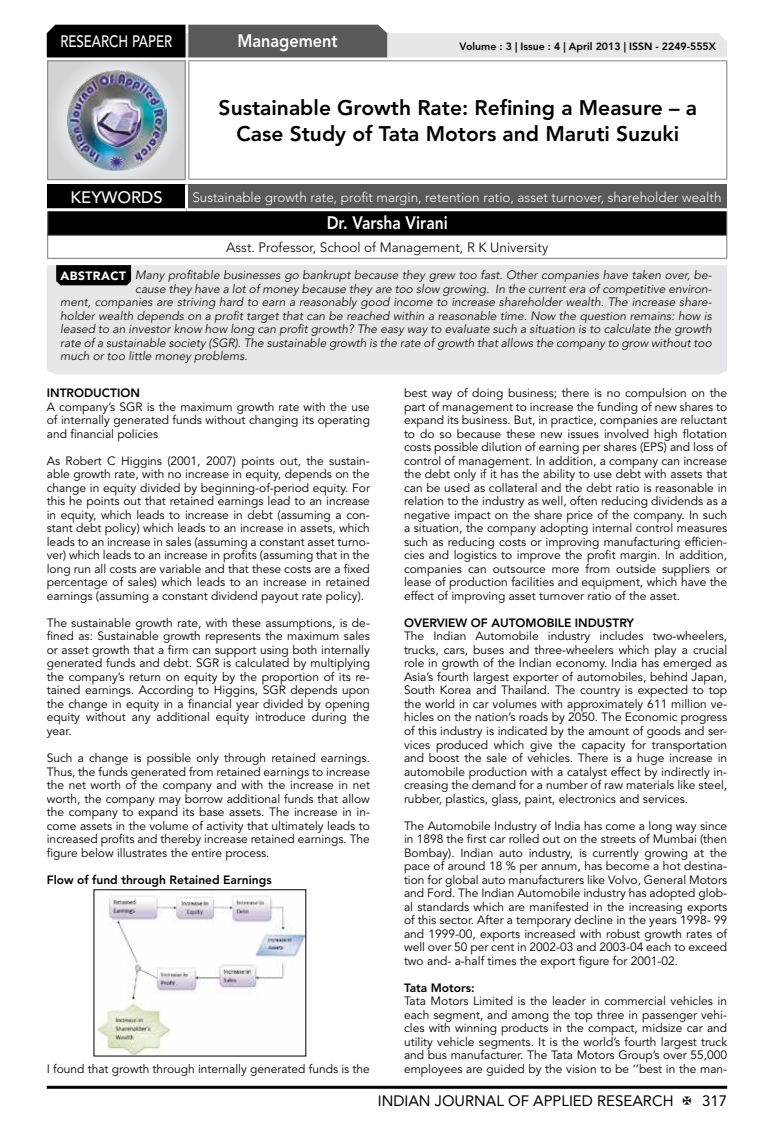
<style>
.page{position:relative;width:774px;height:1136px;background:#fff}
.page>*{position:absolute;margin:0;border:0;box-sizing:border-box;transform-origin:0 0}
.t1{font:800 21px/25.2px "Avenir LT Std";color:#000;text-align:center}
.t2{font:800 18px "Avenir LT Std";color:#fff;scale:.87 1}
.t3{font:800 18px "Avenir LT Std";color:#fff;scale:.9 1}
.t4{font:500 16.5px "Avenir LT Std";color:#fff;scale:.8 1}
.t5{font:500 16.5px "Avenir LT Std";color:#fff}
.t6{font:15px "Avenir LT Std";color:#000}
.t7{font:300 13.5px "Avenir LT Std";color:#fff}
.t8{font:300 13.5px "Avenir LT Std";color:#000}
.t9{font:12px/13.5px "Avenir LT Std";color:#000;text-align:justify}
.t10{font:italic 300 12px "Avenir LT Std";color:#000}
.t11{font:800 12px "Avenir LT Std";color:#000}
.t12{font:800 10.5px "Avenir LT Std";color:#000}
.s1{font-weight:900;font-style:normal;color:#fff}
</style>
<div class="page">
<hr style="left:47px;top:1085px;width:680px;height:3px;background:#000">
<div style="left:48px;top:61px;width:137px;height:119px;background:linear-gradient(to right,#d9dadb,#d9dadb)"></div>
<div style="left:47px;top:60px;width:139px;height:120px;border:1px solid #808285"></div>
<img style="left:68px;top:71px;width:99px;height:99px">
<svg style="left:47px;top:25px;width:680px;height:32px;background:#919293"></svg>
<hr style="left:188px;top:60px;width:539px;height:1px;background:#808285">
<hr style="left:188px;top:61px;width:1px;height:118px;background:#808285">
<hr style="left:726px;top:61px;width:1px;height:118px;background:#808285">
<hr style="left:188px;top:179px;width:539px;height:1px;background:#808285">
<div style="left:48px;top:209px;width:679px;height:26px;background:#000"></div>
<hr style="left:47px;top:235px;width:680px;height:1px;background:#808285">
<svg style="left:47px;top:211px;width:1px;height:47px"></svg>
<svg style="left:726px;top:211px;width:1px;height:47px"></svg>
<hr style="left:47px;top:258px;width:680px;height:1px;background:#808285">
<div style="left:47px;top:184px;width:139px;height:26px;background:#000"></div>
<div style="left:186px;top:184px;width:541px;height:26px;background:#58595b"></div>
<hr style="left:185px;top:184px;width:3px;height:24px;background:#fff">
<hr style="left:47px;top:208px;width:139px;height:3px;background:#fff">
<hr style="left:186px;top:208px;width:541px;height:3px;background:#fff">
<div style="left:47px;top:265px;width:680px;height:109px;background:#e6e7e8"></div>
<svg style="left:56px;top:265px;width:75px;height:20px"></svg>
<img style="left:96px;top:895px;width:208px;height:159px">
<h3 class="t4" style="left:60px;top:32px;width:139px">RESEARCH PAPER</h3>
<h2 class="t3" style="left:237px;top:30px;width:113px">Management</h2>
<p class="t12" style="left:460px;top:41px;width:258px">Volume : 3 | Issue : 4 | April 2013 | ISSN - 2249-555X</p>
<h1 class="t1" style="left:219px;top:95px;width:480px">Sustainable Growth Rate: Refining a Measure – a<br>Case Study of Tata Motors and Maruti Suzuki</h1>
<h3 class="t5" style="left:71px;top:188px;width:94px">KEYWORDS</h3>
<p class="t7" style="left:192px;top:190px;width:531px">Sustainable growth rate, profit margin, retention ratio, asset turnover, shareholder wealth</p>
<h2 class="t2" style="left:327px;top:212px;width:141px">Dr. Varsha Virani</h2>
<p class="t8" style="left:226px;top:239px;width:323px">Asst. Professor, School of Management, R K University</p>
<p class="t10" style="left:60px;top:268px;width:653px"><span class="s1">ABSTRACT</span> Many profitable businesses go bankrupt because they grew too fast. Other companies have taken over, be-</p>
<p class="t10" style="left:135px;top:281px;width:578px">cause they have a lot of money because they are too slow growing. In the current era of competitive environ-</p>
<p class="t10" style="left:60px;top:295px;width:653px">ment, companies are striving hard to earn a reasonably good income to increase shareholder wealth. The increase share-</p>
<p class="t10" style="left:60px;top:308px;width:653px">holder wealth depends on a profit target that can be reached within a reasonable time. Now the question remains: how is</p>
<p class="t10" style="left:60px;top:322px;width:653px">leased to an investor know how long can profit growth? The easy way to evaluate such a situation is to calculate the growth</p>
<p class="t10" style="left:60px;top:335px;width:653px">rate of a sustainable society (SGR). The sustainable growth is the rate of growth that allows the company to grow without too</p>
<p class="t10" style="left:60px;top:349px;width:189px">much or too little money problems.</p>
<p class="t11" style="left:47px;top:386px;width:95px">INTRODUCTION</p>
<p class="t9" style="left:47px;top:400px;width:325px">A company’s SGR is the maximum growth rate with the use of internally generated funds without changing its operating and financial policies</p>
<p class="t9" style="left:47px;top:454px;width:325px">As Robert C Higgins (2001, 2007) points out, the sustain&shy;able growth rate, with no increase in equity, depends on the change in equity divided by beginning-of-period equity. For this he points out that retained earnings lead to an increase in equity, which leads to increase in debt (assuming a con&shy;stant debt policy) which leads to an increase in assets, which leads to an increase in sales (assuming a constant asset turno&shy;ver) which leads to an increase in profits (assuming that in the long run all costs are variable and that these costs are a fixed percentage of sales) which leads to an increase in retained earnings (assuming a constant dividend payout rate policy).</p>
<p class="t9" style="left:47px;top:616px;width:325px">The sustainable growth rate, with these assumptions, is de&shy;fined as: Sustainable growth represents the maximum sales or asset growth that a firm can support using both internally generated funds and debt. SGR is calculated by multiplying the company’s return on equity by the proportion of its re&shy;tained earnings. According to Higgins, SGR depends upon the change in equity in a financial year divided by opening equity without any additional equity introduce during the year.</p>
<p class="t9" style="left:47px;top:751px;width:325px">Such a change is possible only through retained earnings.<br>Thus, the funds generated from retained earnings to increase the net worth of the company and with the increase in net worth, the company may borrow additional funds that allow the company to expand its base assets. The increase in in&shy;come assets in the volume of activity that ultimately leads to increased profits and thereby increase retained earnings. The figure below illustrates the entire process.</p>
<p class="t11" style="left:47px;top:872px;width:226px">Flow of fund through Retained Earnings</p>
<p class="t9" style="left:404px;top:386px;width:325px">best way of doing business; there is no compulsion on the part of management to increase the funding of new shares to expand its business. But, in practice, companies are reluctant to do so because these new issues involved high flotation costs possible dilution of earning per shares (EPS) and loss of control of management. In addition, a company can increase the debt only if it has the ability to use debt with assets that can be used as collateral and the debt ratio is reasonable in relation to the industry as well, often reducing dividends as a negative impact on the share price of the company. In such a situation, the company adopting internal control measures such as reducing costs or improving manufacturing efficien&shy;cies and logistics to improve the profit margin. In addition, companies can outsource more from outside suppliers or lease of production facilities and equipment, which have the effect of improving asset turnover ratio of the asset.</p>
<p class="t11" style="left:404px;top:615px;width:231px">OVERVIEW OF AUTOMOBILE INDUSTRY</p>
<p class="t9" style="left:404px;top:629px;width:325px">The Indian Automobile industry includes two-wheelers, trucks, cars, buses and three-wheelers which play a crucial role in growth of the Indian economy. India has emerged as Asia’s fourth largest exporter of automobiles, behind Japan, South Korea and Thailand. The country is expected to top the world in car volumes with approximately 611 million ve&shy;hicles on the nation’s roads by 2050. The Economic progress of this industry is indicated by the amount of goods and ser&shy;vices produced which give the capacity for transportation and boost the sale of vehicles. There is a huge increase in automobile production with a catalyst effect by indirectly in&shy;creasing the demand for a number of raw materials like steel, rubber, plastics, glass, paint, electronics and services.</p>
<p class="t9" style="left:404px;top:818px;width:325px">The Automobile Industry of India has come a long way since in 1898 the first car rolled out on the streets of Mumbai (then Bombay). Indian auto industry, is currently growing at the pace of around 18 % per annum, has become a hot destina&shy;tion for global auto manufacturers like Volvo, General Motors and Ford. The Indian Automobile industry has adopted glob&shy;al standards which are manifested in the increasing exports of this sector. After a temporary decline in the years 1998- 99 and 1999-00, exports increased with robust growth rates of well over 50 per cent in 2002-03 and 2003-04 each to exceed two and- a-half times the export figure for 2001-02.</p>
<p class="t11" style="left:404px;top:980px;width:72px">Tata Motors:</p>
<p class="t9" style="left:404px;top:994px;width:325px">Tata Motors Limited is the leader in commercial vehicles in each segment, and among the top three in passenger vehi&shy;cles with winning products in the compact, midsize car and utility vehicle segments. It is the world’s fourth largest truck and bus manufacturer. The Tata Motors Group’s over 55,000 employees are guided by the vision to be ‘’best in the man-</p>
<p class="t9" style="left:47px;top:1061px;width:325px">I found that growth through internally generated funds is the</p>
<p class="t6" style="left:378px;top:1091px;width:297px">INDIAN JOURNAL OF APPLIED RESEARCH</p>
<p class="t6" style="left:702px;top:1091px;width:27px">317</p>
</div>
